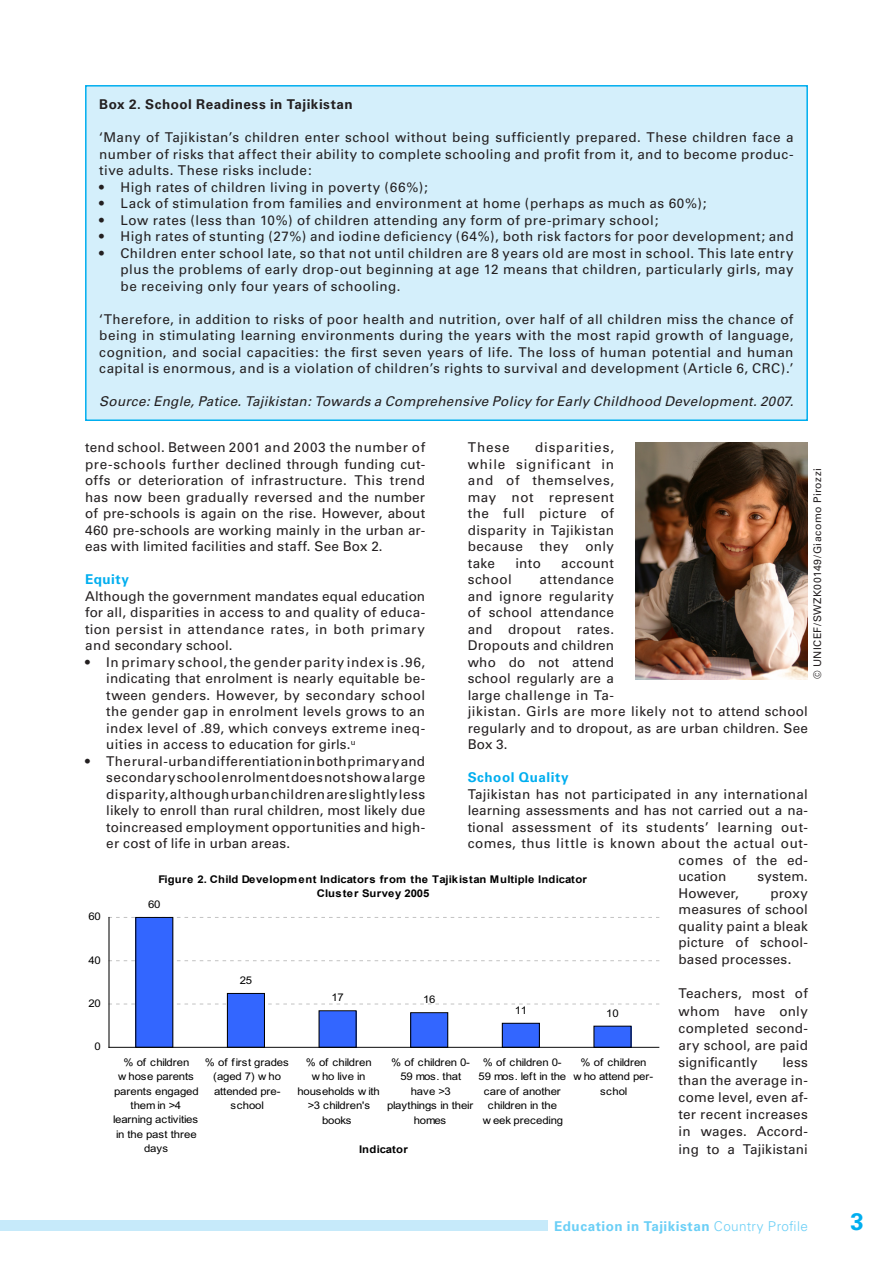
<style>
.page{position:relative;width:893px;height:1263px;background:#fff}
.page>*{position:absolute;margin:0;border:0;box-sizing:border-box;transform-origin:0 0}
.t1{font:700 24px "Univers";color:#00aeef}
.t2{font:13.5px/16.5px "Univers";letter-spacing:.025em;color:#231f20;text-align:justify}
.t3{font:italic 13.5px "Univers";letter-spacing:.02em;color:#231f20}
.t4{font:700 13.5px "Univers";letter-spacing:.035em;color:#6bcff6}
.t5{font:700 13.5px "Univers";letter-spacing:.035em;color:#231f20}
.t6{font:700 13.5px "Univers";letter-spacing:.035em;color:#00aeef}
.t7{font:13.5px "Univers";letter-spacing:.005em;color:#231f20}
.t8{font:10.65px/14.4px "Arial";letter-spacing:-.01em;color:#000;text-align:center;scale:1.07 1}
.t9{font:700 10.65px/14.4px "Arial";letter-spacing:.025em;color:#000;text-align:center;scale:1.07 1}
.t10{font:10.5px "Univers";letter-spacing:.04em;color:#231f20}
.s1{font-weight:300}
</style>
<div class="page">
<div style="left:0;top:1220px;width:547px;height:11px;background:#c6eafa"></div>
<svg style="left:108px;top:916px;width:552px;height:132px"></svg>
<div style="left:86px;top:86px;width:721px;height:334px;background:#d4effb"></div>
<div style="left:85px;top:85px;width:723px;height:336px;border:2px solid #00aeef"></div>
<img style="left:635px;top:442px;width:173px;height:237px">
<p class="t5" style="left:99px;top:97px;width:255px">Box 2. School Readiness in Tajikistan</p>
<p class="t2" style="left:99px;top:129px;width:696px">‘Many of Tajikistan’s children enter school without being sufficiently prepared. These children face a number of risks that affect their ability to complete schooling and profit from it, and to become produc&shy;tive adults. These risks include:</p>
<p class="t2" style="left:99px;top:179px;width:330px">• High rates of children living in poverty (66%);</p>
<p class="t2" style="left:99px;top:195px;width:609px">• Lack of stimulation from families and environment at home (perhaps as much as 60%);</p>
<p class="t2" style="left:99px;top:212px;width:561px">• Low rates (less than 10%) of children attending any form of pre-primary school;</p>
<p class="t2" style="left:99px;top:228px;width:696px">• High rates of stunting (27%) and iodine deficiency (64%), both risk factors for poor development; and</p>
<p class="t2" style="left:121px;top:245px;width:675px;text-indent:-21px">• Children enter school late, so that not until children are 8 years old are most in school. This late entry plus the problems of early drop-out beginning at age 12 means that children, particularly girls, may be receiving only four years of schooling.</p>
<p class="t2" style="left:99px;top:311px;width:696px">‘Therefore, in addition to risks of poor health and nutrition, over half of all children miss the chance of being in stimulating learning environments during the years with the most rapid growth of language, cognition, and social capacities: the first seven years of life. The loss of human potential and human capital is enormous, and is a violation of children’s rights to survival and development (Article 6, CRC).’</p>
<p class="t3" style="left:99px;top:394px;width:696px">Source: Engle, Patice. Tajikistan: Towards a Comprehensive Policy for Early Childhood Development. 2007.</p>
<p class="t2" style="left:85px;top:439px;width:342px">tend school. Between 2001 and 2003 the number of pre-schools further declined through funding cut&shy;offs or deterioration of infrastructure. This trend has now been gradually reversed and the number of pre-schools is again on the rise. However, about 460 pre-schools are working mainly in the urban ar&shy;eas with limited facilities and staff. See Box 2.</p>
<p class="t6" style="left:85px;top:572px;width:46px">Equity</p>
<p class="t2" style="left:85px;top:588px;width:342px">Although the government mandates equal education for all, disparities in access to and quality of educa&shy;tion persist in attendance rates, in both primary and secondary school.</p>
<p class="t2" style="left:106px;top:654px;width:320px;text-indent:-21px">• In primary school, the gender parity index is .96, indicating that enrolment is nearly equitable be&shy;tween genders. However, by secondary school the gender gap in enrolment levels grows to an index level of .89, which conveys extreme ineq&shy;uities in access to education for girls.<sup>u</sup></p>
<p class="t2" style="left:106px;top:753px;width:320px;text-indent:-21px">• The rural-urban differentiation in both primary and secondary school enrolment does not show a large disparity, although urban children are slightly less likely to enroll than rural children, most likely due toincreased employment opportunities and high&shy;er cost of life in urban areas.</p>
<p class="t2" style="left:468px;top:439px;width:43px">These</p>
<p class="t2" style="left:468px;top:439px;width:148px;text-indent:67px">disparities, while significant in and of themselves, may not represent the full picture of disparity in Tajikistan because they only take</p>
<p class="t10" style="left:811px;top:679px;width:212px;rotate:-90deg">© UNICEF/SWZK00149/Giacomo Pirozzi</p>
<p class="t2" style="left:515px;top:555px;width:27px">into</p>
<p class="t2" style="left:561px;top:555px;width:54px">account</p>
<p class="t2" style="left:468px;top:571px;width:342px;text-align:left;text-indent:72px">attendance<br>and ignore regularity<br>of school attendance<br>and dropout rates.<br>Dropouts and children<br>who do not attend<br>school regularly are a<br>large challenge in Ta-<br>jikistan. Girls are more likely not to attend school regularly and to dropout, as are urban children. See<br>Box 3.</p>
<p class="t6" style="left:468px;top:770px;width:102px">School Quality</p>
<p class="t2" style="left:468px;top:786px;width:342px">Tajikistan has not participated in any international</p>
<p class="t2" style="left:468px;top:802px;width:342px">learning assessments and has not carried out a na-</p>
<p class="t2" style="left:468px;top:819px;width:342px">tional assessment of its students’ learning out-</p>
<p class="t2" style="left:468px;top:835px;width:342px">comes, thus little is known about the actual out-</p>
<p class="t2" style="left:678px;top:852px;width:131px">comes of the ed-</p>
<p class="t7" style="left:678px;top:868px;width:49px">ucation</p>
<p class="t2" style="left:757px;top:868px;width:52px">system.</p>
<p class="t7" style="left:678px;top:885px;width:62px">However,</p>
<p class="t2" style="left:468px;top:571px;width:46px">school</p>
<p class="t9" style="left:158px;top:872px;width:402px">Figure 2. Child Development Indicators from the Tajikistan Multiple Indicator<br>Cluster Survey 2005</p>
<p class="t8" style="left:148px;top:897px;width:13px">60</p>
<p class="t2" style="left:678px;top:885px;width:131px;text-indent:92px">proxy measures of school quality paint a bleak picture of school&shy;based processes.</p>
<p class="t2" style="left:678px;top:985px;width:131px;line-height:17.2px">Teachers, most of whom have only completed second&shy;ary school, are paid significantly</p>
<p class="t8" style="left:88px;top:909px;width:13px">60</p>
<p class="t8" style="left:88px;top:953px;width:13px">40</p>
<p class="t8" style="left:240px;top:973px;width:13px">25</p>
<p class="t8" style="left:331px;top:990px;width:13px">17</p>
<p class="t8" style="left:423px;top:992px;width:13px">16</p>
<p class="t8" style="left:88px;top:996px;width:13px">20</p>
<p class="t8" style="left:515px;top:1003px;width:13px">11</p>
<p class="t8" style="left:606px;top:1006px;width:13px">10</p>
<p class="t8" style="left:95px;top:1039px;width:7px">0</p>
<p class="t2" style="left:678px;top:1054px;width:131px;line-height:17.2px;text-indent:104px">less than the average in&shy;come level, even af&shy;ter recent increases in wages. Accord&shy;ing to a Tajikistani</p>
<p class="t8" style="left:113px;top:1055px;width:81px">% of children<br>w hose parents parents engaged them in &gt;4 learning activities in the past three days</p>
<p class="t8" style="left:205px;top:1055px;width:80px">% of first grades (aged 7) w ho attended pre&shy;school</p>
<p class="t8" style="left:297px;top:1055px;width:79px">% of children<br>w ho live in households w ith &gt;3 children's books</p>
<p class="t8" style="left:387px;top:1055px;width:82px">% of children 0-<br>59 mos. that have &gt;3 playthings in their homes</p>
<p class="t8" style="left:479px;top:1055px;width:83px">% of children 0-<br>59 mos. left in the care of another children in the<br>w eek preceding</p>
<p class="t8" style="left:573px;top:1055px;width:76px">% of children<br>w ho attend per&shy;schol</p>
<p class="t9" style="left:359px;top:1143px;width:47px">Indicator</p>
<p class="t4" style="left:554px;top:1218px;width:255px">Education in Tajikistan <span class="s1">Country Profile</span></p>
<h1 class="t1" style="left:850px;top:1207px;width:15px">3</h1>
</div>
